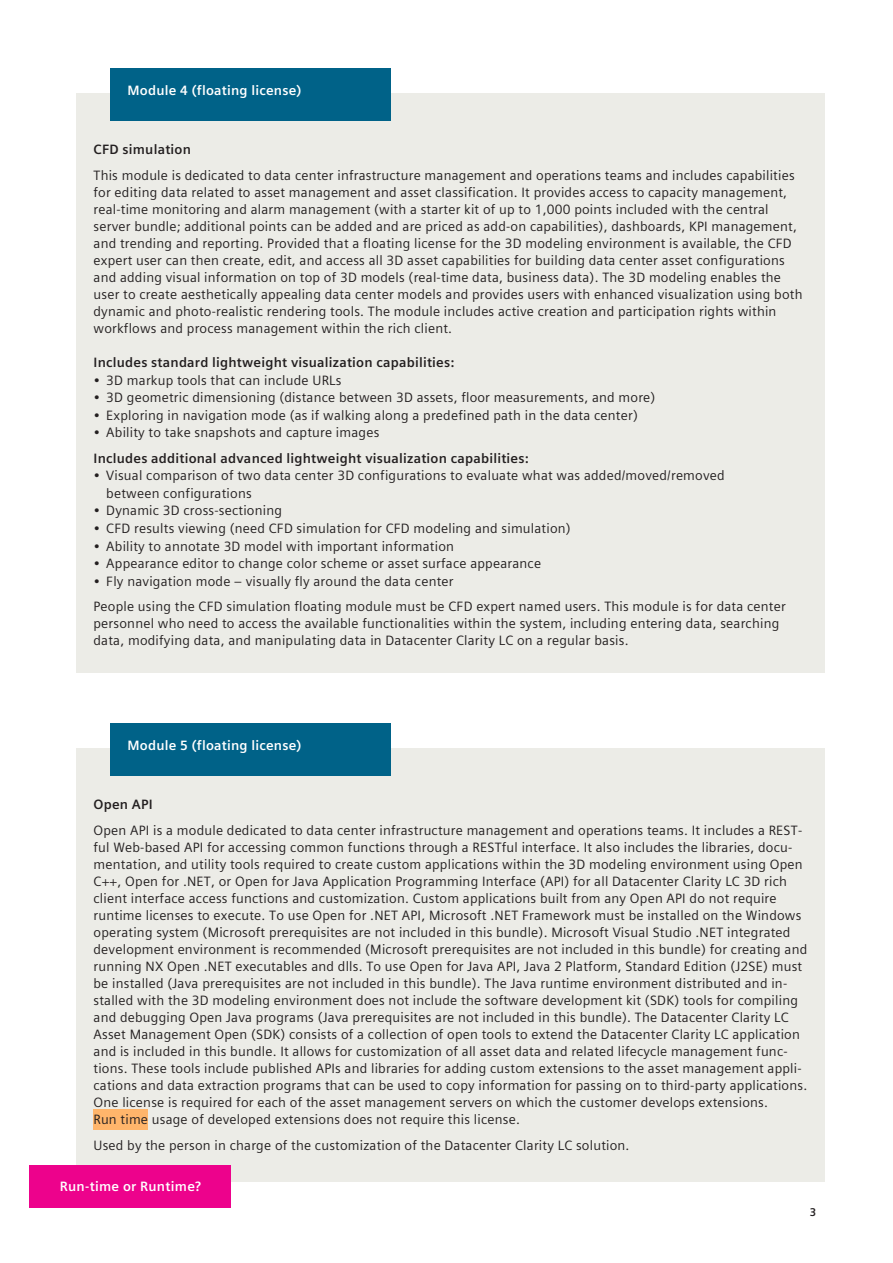
<style>
.page{position:relative;width:893px;height:1263px;background:#fff}
.page>*{position:absolute;margin:0;border:0;box-sizing:border-box;transform-origin:0 0}
.t1{font:13.5px/17px "Siemens Sans Global";letter-spacing:.015em;color:#231f20}
.t2{font:700 13.5px "Siemens Sans Global";letter-spacing:.015em;color:#231f20}
.t3{font:700 13.5px "Siemens Sans Global";letter-spacing:.015em;color:#fff}
.t4{font:700 11.25px "Siemens Sans Global";color:#231f20}
</style>
<div class="page">
<div style="left:77px;top:94px;width:748px;height:579px;background:#ecece7"></div>
<div style="left:77px;top:748px;width:748px;height:434px;background:#ecece7"></div>
<div style="left:94px;top:1109px;width:54px;height:21px;background:#ffb56b"></div>
<div style="left:111px;top:68px;width:280px;height:52px;background:#006288"></div>
<div style="left:111px;top:723px;width:280px;height:52px;background:#006288"></div>
<div style="left:30px;top:1165px;width:201px;height:43px;background:#ed028c"></div>
<p class="t3" style="left:128px;top:80px;width:175px">Module 4 (floating license)</p>
<p class="t2" style="left:94px;top:139px;width:99px">CFD simulation</p>
<p class="t1" style="left:94px;top:167px;width:711px">This module is dedicated to data center infrastructure management and operations teams and includes capabilities for editing data related to asset management and asset classification. It provides access to capacity management, real-time monitoring and alarm management (with a starter kit of up to 1,000 points included with the central server bundle; additional points can be added and are priced as add-on capabilities), dashboards, KPI management, and trending and reporting. Provided that a floating license for the 3D modeling environment is available, the CFD expert user can then create, edit, and access all 3D asset capabilities for building data center asset configurations and adding visual information on top of 3D models (real-time data, business data). The 3D modeling enables the user to create aesthetically appealing data center models and provides users with enhanced visualization using both dynamic and photo-realistic rendering tools. The module includes active creation and participation rights within workflows and process management within the rich client.</p>
<p class="t2" style="left:94px;top:352px;width:362px">Includes standard lightweight visualization capabilities:</p>
<p class="t1" style="left:94px;top:372px;width:249px">• 3D markup tools that can include URLs</p>
<p class="t1" style="left:94px;top:389px;width:563px">• 3D geometric dimensioning (distance between 3D assets, floor measurements, and more)</p>
<p class="t1" style="left:94px;top:407px;width:546px">• Exploring in navigation mode (as if walking along a predefined path in the data center)</p>
<p class="t1" style="left:94px;top:424px;width:287px">• Ability to take snapshots and capture images</p>
<p class="t2" style="left:94px;top:448px;width:437px">Includes additional advanced lightweight visualization capabilities:</p>
<p class="t1" style="left:106px;top:467px;width:620px;line-height:17.5px;text-indent:-13px">• Visual comparison of two data center 3D configurations to evaluate what was added/moved/removed between configurations</p>
<p class="t1" style="left:94px;top:502px;width:190px">• Dynamic 3D cross-sectioning</p>
<p class="t1" style="left:94px;top:520px;width:479px">• CFD results viewing (need CFD simulation for CFD modeling and simulation)</p>
<p class="t1" style="left:94px;top:537px;width:362px">• Ability to annotate 3D model with important information</p>
<p class="t1" style="left:94px;top:555px;width:449px">• Appearance editor to change color scheme or asset surface appearance</p>
<p class="t1" style="left:94px;top:568px;width:694px;line-height:25.5px">• Fly navigation mode – visually fly around the data center<br>People using the CFD simulation floating module must be CFD expert named users. This module is for data center</p>
<p class="t1" style="left:94px;top:615px;width:687px">personnel who need to access the available functionalities within the system, including entering data, searching data, modifying data, and manipulating data in Datacenter Clarity LC on a regular basis.</p>
<p class="t3" style="left:128px;top:735px;width:175px">Module 5 (floating license)</p>
<p class="t2" style="left:94px;top:794px;width:61px">Open API</p>
<p class="t1" style="left:94px;top:822px;width:715px">Open API is a module dedicated to data center infrastructure management and operations teams. It includes a REST&shy;ful Web-based API for accessing common functions through a RESTful interface. It also includes the libraries, docu&shy;mentation, and utility tools required to create custom applications within the 3D modeling environment using Open C++, Open for .NET, or Open for Java Application Programming Interface (API) for all Datacenter Clarity LC 3D rich client interface access functions and customization. Custom applications built from any Open API do not require runtime licenses to execute. To use Open for .NET API, Microsoft .NET Framework must be installed on the Windows operating system (Microsoft prerequisites are not included in this bundle). Microsoft Visual Studio .NET integrated development environment is recommended (Microsoft prerequisites are not included in this bundle) for creating and running NX Open .NET executables and dlls. To use Open for Java API, Java 2 Platform, Standard Edition (J2SE) must be installed (Java prerequisites are not included in this bundle). The Java runtime environment distributed and in&shy;stalled with the 3D modeling environment does not include the software development kit (SDK) tools for compiling and debugging Open Java programs (Java prerequisites are not included in this bundle). The Datacenter Clarity LC Asset Management Open (SDK) consists of a collection of open tools to extend the Datacenter Clarity LC application and is included in this bundle. It allows for customization of all asset data and related lifecycle management func&shy;tions. These tools include published APIs and libraries for adding custom extensions to the asset management appli&shy;cations and data extraction programs that can be used to copy information for passing on to third-party applications.<br>One license is required for each of the asset management servers on which the customer develops extensions.<br>Run time usage of developed extensions does not require this license.</p>
<p class="t1" style="left:94px;top:1136px;width:537px">Used by the person in charge of the customization of the Datacenter Clarity LC solution.</p>
<p class="t3" style="left:60px;top:1176px;width:143px">Run-time or Runtime?</p>
<p class="t4" style="left:810px;top:1203px;width:8px">3</p>
</div>
